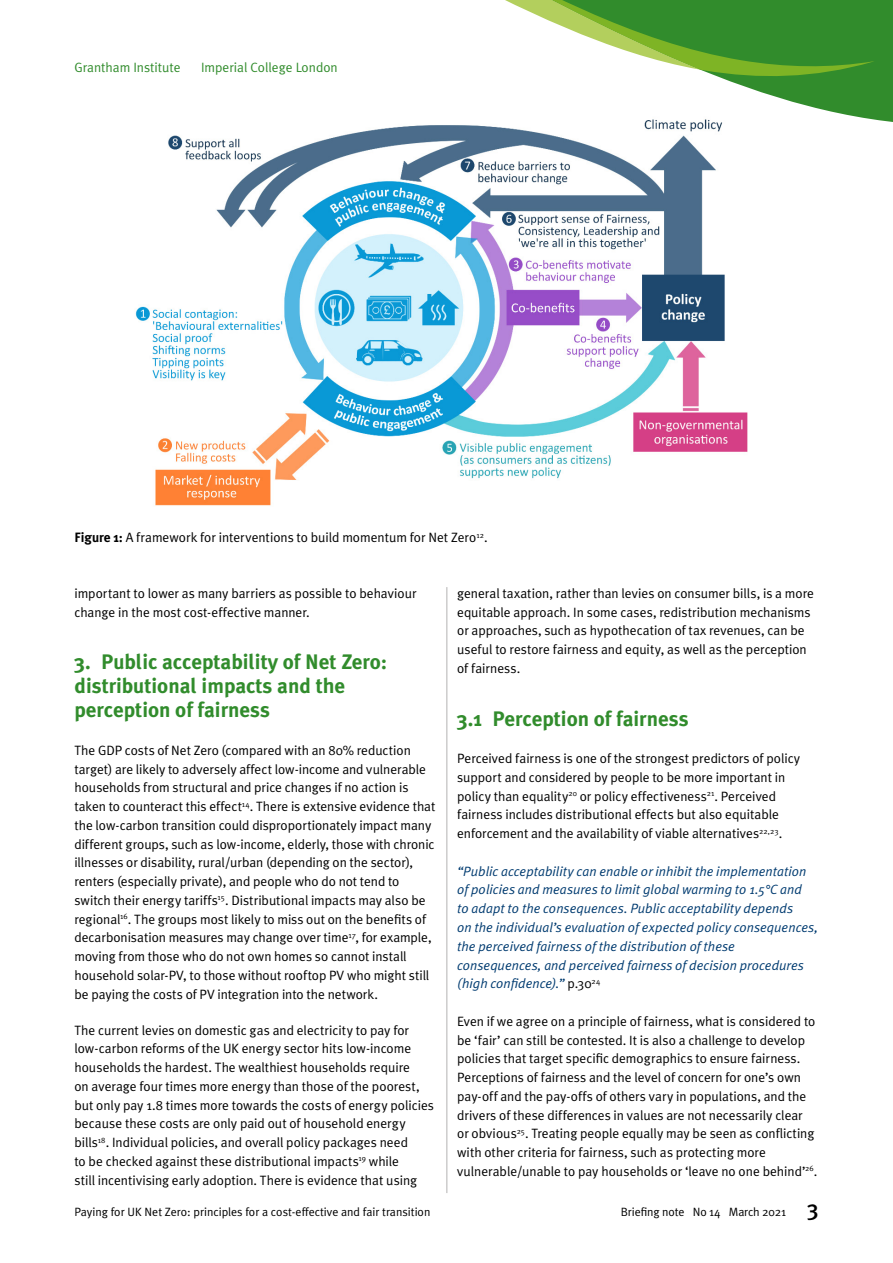
<style>
.page{position:relative;width:893px;height:1263px;background:#fff}
.page>*{position:absolute;margin:0;border:0;box-sizing:border-box;transform-origin:0 0}
._01a_Heading{font:700 21px/24px "Meta Plus";color:#318c2c}
._10_Main_body_text{font:13.5px/18.8px "Meta Plus Normal";color:#000}
._18_Quote{font:13.5px/18.8px "Meta Plus Normal";color:#000}
._18_Quote-2{font:italic 13.5px/18.8px "Meta Plus Normal";letter-spacing:.005em;color:#003b70}
.t1{font:13.5px "Meta Plus Normal";color:#318c2c}
.t2{font:12px "Meta Plus Normal";color:#000}
.s1{font-family:"Meta Plus";font-weight:700}
.s2{font-style:normal;color:#000}
.s3{font-family:"Meta Plus";font-weight:500;font-size:22.5px}
</style>
<div class="page">
<svg style="left:724px;top:0;width:169px;height:122px;fill:#318c2c"></svg>
<svg style="left:505px;top:0;width:370px;height:79px;fill:#318c2c"></svg>
<hr style="left:446px;top:587px;width:1px;height:606px;background:#b3b2b2">
<img style="left:135px;top:112px;width:625px;height:394px">
<p class="t1" style="left:74px;top:59px;width:108px">Grantham Institute</p>
<p class="t1" style="left:201px;top:59px;width:138px">Imperial College London</p>
<p class="_10_Main_body_text" style="left:74px;top:528px;width:415px"><span class="s1">Figure 1:</span> A framework for interventions to build momentum for Net Zero<sup>12</sup>.</p>
<p class="_10_Main_body_text" style="left:74px;top:583px;width:344px">important to lower as many barriers as possible to behaviour change in the most cost-effective manner.</p>
<p class="_01a_Heading" style="left:74px;top:650px;width:314px">3. Public acceptability of Net Zero: distributional impacts and the perception of fairness</p>
<p class="_10_Main_body_text" style="left:74px;top:741px;width:362px">The GDP costs of Net Zero (compared with an 80% reduction target) are likely to adversely affect low-income and vulnerable households from structural and price changes if no action is taken to counteract this effect<sup>14</sup>. There is extensive evidence that the low-carbon transition could disproportionately impact many different groups, such as low-income, elderly, those with chronic illnesses or disability, rural/urban (depending on the sector), renters (especially private), and people who do not tend to switch their energy tariffs<sup>15</sup>. Distributional impacts may also be regional<sup>16</sup>. The groups most likely to miss out on the benefits of decarbonisation measures may change over time<sup>17</sup>, for example, moving from those who do not own homes so cannot install household solar-PV, to those without rooftop PV who might still be paying the costs of PV integration into the network.</p>
<p class="_10_Main_body_text" style="left:74px;top:1020px;width:361px">The current levies on domestic gas and electricity to pay for low-carbon reforms of the UK energy sector hits low-income households the hardest. The wealthiest households require<br>on average four times more energy than those of the poorest, but only pay 1.8 times more towards the costs of energy policies because these costs are only paid out of household energy bills<sup>18</sup>. Individual policies, and overall policy packages need<br>to be checked against these distributional impacts<sup>19</sup> while<br>still incentivising early adoption. There is evidence that using</p>
<p class="_10_Main_body_text" style="left:457px;top:583px;width:358px">general taxation, rather than levies on consumer bills, is a more equitable approach. In some cases, redistribution mechanisms or approaches, such as hypothecation of tax revenues, can be useful to restore fairness and equity, as well as the perception of fairness.</p>
<p class="_01a_Heading" style="left:457px;top:706px;width:233px">3.1 Perception of fairness</p>
<p class="_10_Main_body_text" style="left:457px;top:749px;width:345px">Perceived fairness is one of the strongest predictors of policy support and considered by people to be more important in policy than equality<sup>20</sup> or policy effectiveness<sup>21</sup>. Perceived fairness includes distributional effects but also equitable enforcement and the availability of viable alternatives<sup>22,23</sup>.</p>
<p class="_18_Quote-2" style="left:457px;top:861px;width:363px">“Public acceptability can enable or inhibit the implementation of policies and measures to limit global warming to 1.5°C and<br>to adapt to the consequences. Public acceptability depends<br>on the individual’s evaluation of expected policy consequences, the perceived fairness of the distribution of these consequences, and perceived fairness of decision procedures (high confidence).” <span class="s2">p.30</span><sup>24</sup></p>
<p class="_18_Quote" style="left:457px;top:1011px;width:362px">Even if we agree on a principle of fairness, what is considered to be ‘fair’ can still be contested. It is also a challenge to develop policies that target specific demographics to ensure fairness.<br>Perceptions of fairness and the level of concern for one’s own pay-off and the pay-offs of others vary in populations, and the drivers of these differences in values are not necessarily clear or obvious<sup>25</sup>. Treating people equally may be seen as conflicting with other criteria for fairness, such as protecting more vulnerable/unable to pay households or ‘leave no one behind’<sup>26</sup>.</p>
<p class="t2" style="left:74px;top:1205px;width:358px">Paying for UK Net Zero: principles for a cost-effective and fair transition</p>
<p class="t2" style="left:621px;top:1204px;width:199px">Briefing note No 14 March 2021 <span class="s3">3</span></p>
</div>
